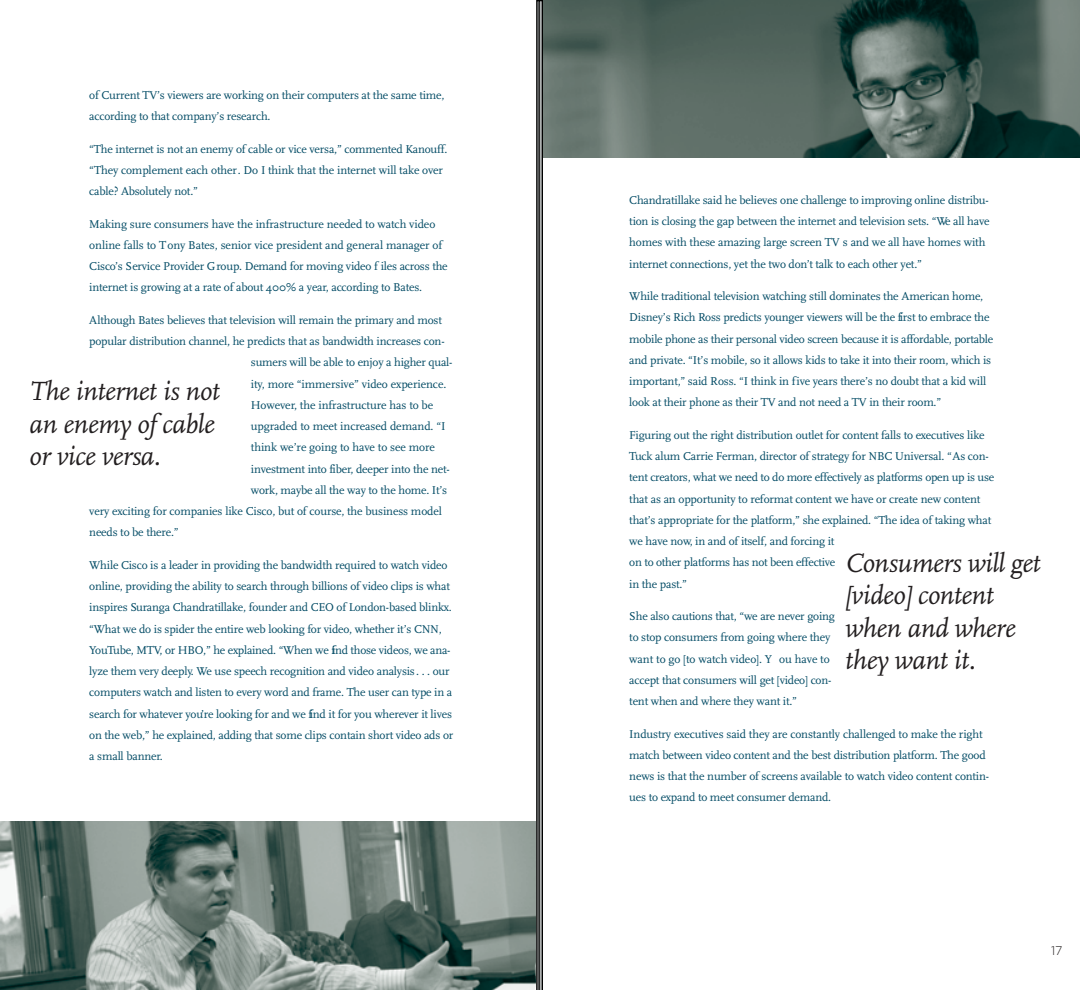
<style>
.page{position:relative;width:1080px;height:990px;background:#fff}
.page>*{position:absolute;margin:0;border:0;box-sizing:border-box;transform-origin:0 0}
.t1{font:italic 27.5px/32.5px "Scala";letter-spacing:-.015em;color:#231f20}
.t2{font:300 12.5px "Gotham";color:#231f20}
.t3{font:11.88px/21.2px "Scala";letter-spacing:-.015em;color:#004a64}
</style>
<div class="page">
<img style="left:0;top:821px;width:536px;height:169px">
<img style="left:543px;top:0;width:536px;height:158px">
<svg style="left:536px;top:0;width:7px;height:990px;background:#4f5050"></svg>
<p class="t3" style="left:89px;top:85px;width:357px">of Current TV’s viewers are working on their computers at the same time, according to that company’s research.</p>
<p class="t3" style="left:89px;top:138px;width:360px">“The internet is not an enemy of cable or vice versa,” commented Kanouff. “They complement each other. Do I think that the internet will take over cable? Absolutely not.”</p>
<p class="t3" style="left:89px;top:213px;width:360px">Making sure consumers have the infrastructure needed to watch video online falls to Tony Bates, senior vice president and general manager of Cisco’s Service Provider Group. Demand for moving video f iles across the internet is growing at a rate of about 400% a year, according to Bates.</p>
<p class="t3" style="left:89px;top:310px;width:354px">Although Bates believes that television will remain the primary and most</p>
<p class="t3" style="left:89px;top:331px;width:357px">popular distribution channel, he predicts that as bandwidth increases con-</p>
<p class="t3" style="left:251px;top:352px;width:203px">sumers will be able to enjoy a higher qual-</p>
<p class="t3" style="left:251px;top:373px;width:197px">ity, more “immersive” video experience.</p>
<p class="t3" style="left:251px;top:395px;width:184px">However, the infrastructure has to be</p>
<p class="t3" style="left:251px;top:416px;width:196px">upgraded to meet increased demand. “I</p>
<p class="t3" style="left:251px;top:437px;width:186px">think we’re going to have to see more</p>
<p class="t3" style="left:251px;top:458px;width:200px">investment into fiber, deeper into the net-</p>
<p class="t3" style="left:251px;top:480px;width:198px">work, maybe all the way to the home. It’s</p>
<p class="t3" style="left:89px;top:501px;width:354px">very exciting for companies like Cisco, but of course, the business model</p>
<p class="t3" style="left:89px;top:522px;width:91px">needs to be there.”</p>
<p class="t3" style="left:89px;top:555px;width:365px">While Cisco is a leader in providing the bandwidth required to watch video online, providing the ability to search through billions of video clips is what inspires Suranga Chandratillake, founder and CEO of London-based blinkx. “What we do is spider the entire web looking for video, whether it’s CNN, YouTube, MTV, or HBO,” he explained. “When we find those videos, we ana&shy;lyze them very deeply. We use speech recognition and video analysis. . . our computers watch and listen to every word and frame. The user can type in a search for whatever you’re looking for and we find it for you wherever it lives on the web,” he explained, adding that some clips contain short video ads or a small banner.</p>
<h1 class="t1" style="left:29px;top:376px;width:192px">The internet is not an enemy of cable or vice versa.</h1>
<p class="t3" style="left:629px;top:190px;width:362px">Chandratillake said he believes one challenge to improving online distribu&shy;tion is closing the gap between the internet and television sets. “We all have homes with these amazing large screen TV s and we all have homes with internet connections, yet the two don’t talk to each other yet.”</p>
<p class="t3" style="left:629px;top:286px;width:366px">While traditional television watching still dominates the American home, Disney’s Rich Ross predicts younger viewers will be the first to embrace the mobile phone as their personal video screen because it is affordable, portable and private. “It’s mobile, so it allows kids to take it into their room, which is important,” said Ross. “I think in five years there’s no doubt that a kid will look at their phone as their TV and not need a TV in their room.”</p>
<p class="t3" style="left:629px;top:425px;width:366px">Figuring out the right distribution outlet for content falls to executives like Tuck alum Carrie Ferman, director of strategy for NBC Universal. “As con&shy;tent creators, what we need to do more effectively as platforms open up is use that as an opportunity to reformat content we have or create new content that’s appropriate for the platform,” she explained. “The idea of taking what we have now, in and of itself, and forcing it<br>on to other platforms has not been effective<br>in the past.”</p>
<p class="t3" style="left:629px;top:606px;width:207px">She also cautions that, “we are never going to stop consumers from going where they want to go [to watch video]. Y ou have to accept that consumers will get [video] con&shy;tent when and where they want it.”</p>
<p class="t3" style="left:629px;top:723px;width:361px">Industry executives said they are constantly challenged to make the right match between video content and the best distribution platform. The good news is that the number of screens available to watch video content contin&shy;ues to expand to meet consumer demand.</p>
<h1 class="t1" style="left:845px;top:547px;width:197px">Consumers will get [video] content when and where they want it.</h1>
<p class="t2" style="left:1051px;top:944px;width:13px">17</p>
</div>
